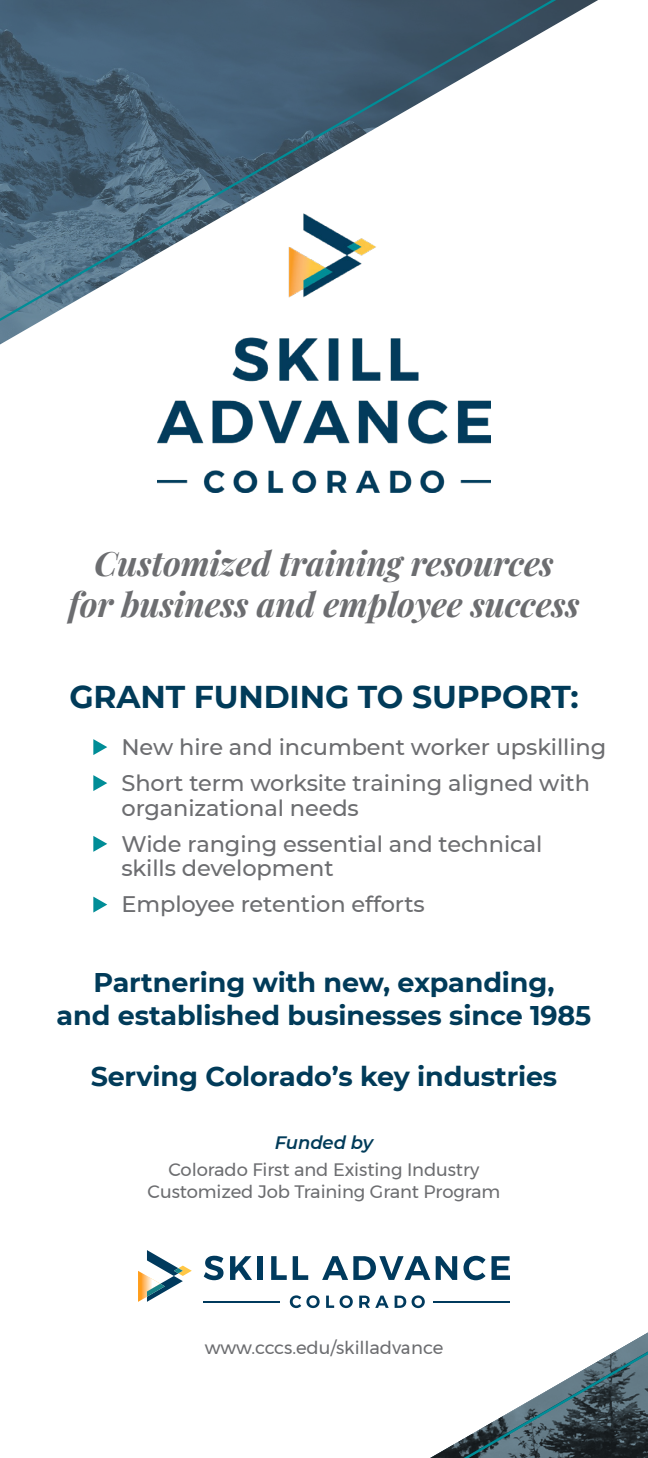
<style>
.page{position:relative;width:648px;height:1458px;background:#fff}
.page>*{position:absolute;margin:0;border:0;box-sizing:border-box;transform-origin:0 0}
.t1{font:italic 700 33.75px "Playfair Display";letter-spacing:-.005em;color:#6c6d70}
.t2{font:700 31.5px "Montserrat";letter-spacing:-.005em;color:#013b59}
.t3{font:700 27px/33.8px "Montserrat";letter-spacing:-.005em;color:#013b59;text-align:center}
.t4{font:500 22.5px/24.8px "Montserrat";letter-spacing:-.005em;color:#6c6d70}
.t5{font:18px "Montserrat";letter-spacing:-.005em;color:#6c6d70}
.t6{font:italic 600 18px "Montserrat";letter-spacing:-.005em;color:#013b59}
</style>
<div class="page">
<img style="left:158px;top:362px;width:332px;height:130px">
<svg style="left:0;top:0;width:598px;height:362px"></svg>
<svg style="left:93px;top:739px;width:14px;height:16px"></svg>
<svg style="left:93px;top:775px;width:14px;height:16px"></svg>
<svg style="left:93px;top:836px;width:14px;height:16px"></svg>
<svg style="left:93px;top:897px;width:14px;height:16px"></svg>
<svg style="left:204px;top:1256px;width:20px;height:24px"></svg>
<svg style="left:230px;top:1256px;width:22px;height:24px"></svg>
<div style="left:258px;top:1256px;width:5px;height:24px;background:#003a5d"></div>
<svg style="left:271px;top:1256px;width:16px;height:24px"></svg>
<svg style="left:293px;top:1256px;width:7px;height:24px"></svg>
<svg style="left:290px;top:1295px;width:10px;height:13px"></svg>
<svg style="left:138px;top:1250px;width:54px;height:52px"></svg>
<hr style="left:204px;top:1301px;width:76px;height:1px;background:#003a5d">
<svg style="left:300px;top:1255px;width:348px;height:203px"></svg>
<p class="t1" style="left:94px;top:536px;width:461px">Customized training resources</p>
<p class="t1" style="left:68px;top:577px;width:513px">for business and employee success</p>
<p class="t2" style="left:69px;top:674px;width:511px">GRANT FUNDING TO SUPPORT:</p>
<p class="t4" style="left:122px;top:734px;width:486px">New hire and incumbent worker upskilling</p>
<p class="t4" style="left:122px;top:770px;width:470px">Short term worksite training aligned with organizational needs</p>
<p class="t4" style="left:122px;top:830px;width:423px">Wide ranging essential and technical skills development</p>
<p class="t4" style="left:122px;top:891px;width:305px">Employee retention efforts</p>
<p class="t3" style="left:57px;top:964px;width:536px">Partnering with new, expanding,<br>and established businesses since 1985</p>
<p class="t3" style="left:91px;top:1058px;width:468px">Serving Colorado’s key industries</p>
<p class="t6" style="left:275px;top:1130px;width:100px">Funded by</p>
<p class="t5" style="left:168px;top:1156px;width:313px">Colorado First and Existing Industry</p>
<p class="t5" style="left:148px;top:1178px;width:354px">Customized Job Training Grant Program</p>
<p class="t5" style="left:205px;top:1334px;width:240px">www.cccs.edu/skilladvance</p>
</div>
